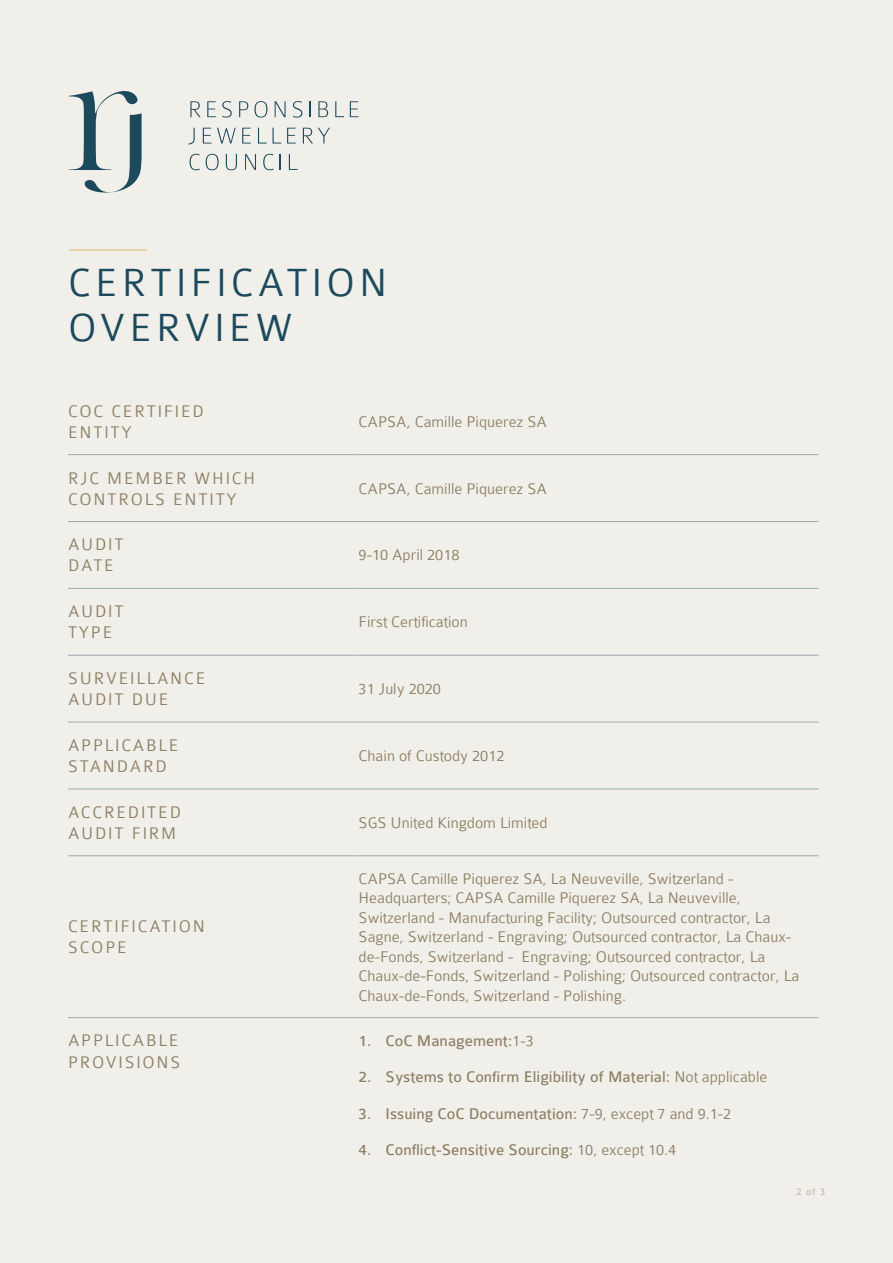
<style>
.page{position:relative;width:893px;height:1263px;background:#f1efea}
.page>*{position:absolute;margin:0;border:0;box-sizing:border-box;transform-origin:0 0}
.Large_subhead_20pt_S{font:300 42px/45px "Colaborate";letter-spacing:.1em;color:#1c495c}
.Small_subhead_12pt_E{font:300 18px/21px "Colaborate";letter-spacing:.1em;color:#8d7f64}
.Body_copy_Earth{font:300 16.5px/19.5px "Colaborate";color:#8d7f64}
.t1{font:16.5px "Colaborate";color:#8d7f64}
.t2{font:300 10.5px "Colaborate";color:#b5a996}
.s1{font-weight:300}
</style>
<div class="page">
<hr style="left:69px;top:249px;width:78px;height:2px;background:#e9c378">
<hr style="left:68px;top:454px;width:291px;height:1px;background:#a0a8af">
<hr style="left:359px;top:454px;width:460px;height:1px;background:#a0a8af">
<hr style="left:68px;top:521px;width:291px;height:1px;background:#a0a8af">
<hr style="left:359px;top:521px;width:460px;height:1px;background:#a0a8af">
<hr style="left:68px;top:588px;width:291px;height:1px;background:#a0a8af">
<hr style="left:359px;top:588px;width:460px;height:1px;background:#a0a8af">
<hr style="left:68px;top:655px;width:291px;height:1px;background:#a0a8af">
<hr style="left:359px;top:655px;width:460px;height:1px;background:#a0a8af">
<hr style="left:68px;top:722px;width:291px;height:1px;background:#a0a8af">
<hr style="left:359px;top:722px;width:460px;height:1px;background:#a0a8af">
<hr style="left:68px;top:789px;width:291px;height:1px;background:#a0a8af">
<hr style="left:359px;top:789px;width:460px;height:1px;background:#a0a8af">
<hr style="left:68px;top:855px;width:291px;height:1px;background:#a0a8af">
<hr style="left:359px;top:855px;width:460px;height:1px;background:#a0a8af">
<hr style="left:68px;top:1017px;width:291px;height:1px;background:#a0a8af">
<hr style="left:359px;top:1017px;width:460px;height:1px;background:#a0a8af">
<svg style="left:68px;top:96px;width:291px;height:75px"></svg>
<svg style="left:69px;top:91px;width:73px;height:102px"></svg>
<svg style="left:190px;top:101px;width:10px;height:16px"></svg>
<svg style="left:207px;top:101px;width:9px;height:16px"></svg>
<svg style="left:222px;top:101px;width:10px;height:17px"></svg>
<svg style="left:239px;top:101px;width:9px;height:16px"></svg>
<svg style="left:254px;top:101px;width:13px;height:17px"></svg>
<svg style="left:275px;top:101px;width:11px;height:16px"></svg>
<svg style="left:293px;top:101px;width:9px;height:17px"></svg>
<svg style="left:309px;top:101px;width:2px;height:16px"></svg>
<svg style="left:318px;top:101px;width:10px;height:16px"></svg>
<svg style="left:335px;top:101px;width:9px;height:16px"></svg>
<svg style="left:350px;top:101px;width:8px;height:16px"></svg>
<svg style="left:188px;top:128px;width:7px;height:17px"></svg>
<svg style="left:203px;top:128px;width:8px;height:16px"></svg>
<svg style="left:217px;top:128px;width:19px;height:16px"></svg>
<svg style="left:242px;top:128px;width:9px;height:16px"></svg>
<svg style="left:258px;top:128px;width:23px;height:16px"></svg>
<svg style="left:287px;top:128px;width:9px;height:16px"></svg>
<svg style="left:303px;top:128px;width:27px;height:16px"></svg>
<svg style="left:190px;top:154px;width:10px;height:16px"></svg>
<svg style="left:206px;top:154px;width:13px;height:16px"></svg>
<svg style="left:226px;top:154px;width:11px;height:16px"></svg>
<svg style="left:245px;top:154px;width:11px;height:16px"></svg>
<svg style="left:263px;top:154px;width:11px;height:16px"></svg>
<svg style="left:280px;top:154px;width:1px;height:16px"></svg>
<svg style="left:289px;top:154px;width:9px;height:16px"></svg>
<p class="Large_subhead_20pt_S" style="left:68px;top:261px;width:321px">CERTIFICATION<br>OVERVIEW</p>
<p class="Small_subhead_12pt_E" style="left:68px;top:400px;width:137px">COC CERTIFIED<br>ENTITY</p>
<p class="Body_copy_Earth" style="left:359px;top:412px;width:190px">CAPSA, Camille Piquerez SA</p>
<p class="Small_subhead_12pt_E" style="left:68px;top:467px;width:189px">RJC MEMBER WHICH<br>CONTROLS ENTITY</p>
<p class="Body_copy_Earth" style="left:359px;top:479px;width:190px">CAPSA, Camille Piquerez SA</p>
<p class="Small_subhead_12pt_E" style="left:68px;top:534px;width:57px">AUDIT<br>DATE</p>
<p class="Body_copy_Earth" style="left:359px;top:545px;width:102px">9-10 April 2018</p>
<p class="Small_subhead_12pt_E" style="left:68px;top:601px;width:57px">AUDIT<br>TYPE</p>
<p class="Body_copy_Earth" style="left:359px;top:612px;width:111px">First Certification</p>
<p class="Small_subhead_12pt_E" style="left:68px;top:668px;width:139px">SURVEILLANCE<br>AUDIT DUE</p>
<p class="Body_copy_Earth" style="left:359px;top:679px;width:84px">31 July 2020</p>
<p class="Small_subhead_12pt_E" style="left:68px;top:735px;width:112px">APPLICABLE<br>STANDARD</p>
<p class="Body_copy_Earth" style="left:359px;top:746px;width:147px">Chain of Custody 2012</p>
<p class="Small_subhead_12pt_E" style="left:68px;top:802px;width:114px">ACCREDITED<br>AUDIT FIRM</p>
<p class="Body_copy_Earth" style="left:359px;top:813px;width:190px">SGS United Kingdom Limited</p>
<p class="Small_subhead_12pt_E" style="left:68px;top:916px;width:138px">CERTIFICATION<br>SCOPE</p>
<p class="Body_copy_Earth" style="left:359px;top:869px;width:442px">CAPSA Camille Piquerez SA, La Neuveville, Switzerland - Headquarters; CAPSA Camille Piquerez SA, La Neuveville, Switzerland - Manufacturing Facility; Outsourced contractor, La Sagne, Switzerland - Engraving; Outsourced contractor, La Chaux&shy;de-Fonds, Switzerland - Engraving; Outsourced contractor, La Chaux-de-Fonds, Switzerland - Polishing; Outsourced contractor, La Chaux-de-Fonds, Switzerland - Polishing.</p>
<p class="Small_subhead_12pt_E" style="left:68px;top:1030px;width:114px">APPLICABLE<br>PROVISIONS</p>
<p class="t1" style="left:359px;top:1032px;width:177px">1. CoC Management:<span class="s1">1-3</span></p>
<p class="t1" style="left:359px;top:1068px;width:410px">2. Systems to Confirm Eligibility of Material: <span class="s1">Not applicable</span></p>
<p class="t1" style="left:359px;top:1105px;width:374px">3. Issuing CoC Documentation: <span class="s1">7-9, except 7 and 9.1-2</span></p>
<p class="t1" style="left:359px;top:1141px;width:319px">4. Conflict-Sensitive Sourcing: <span class="s1">10, except 10.4</span></p>
<p class="t2" style="left:796px;top:1186px;width:30px">2 of 3</p>
</div>
